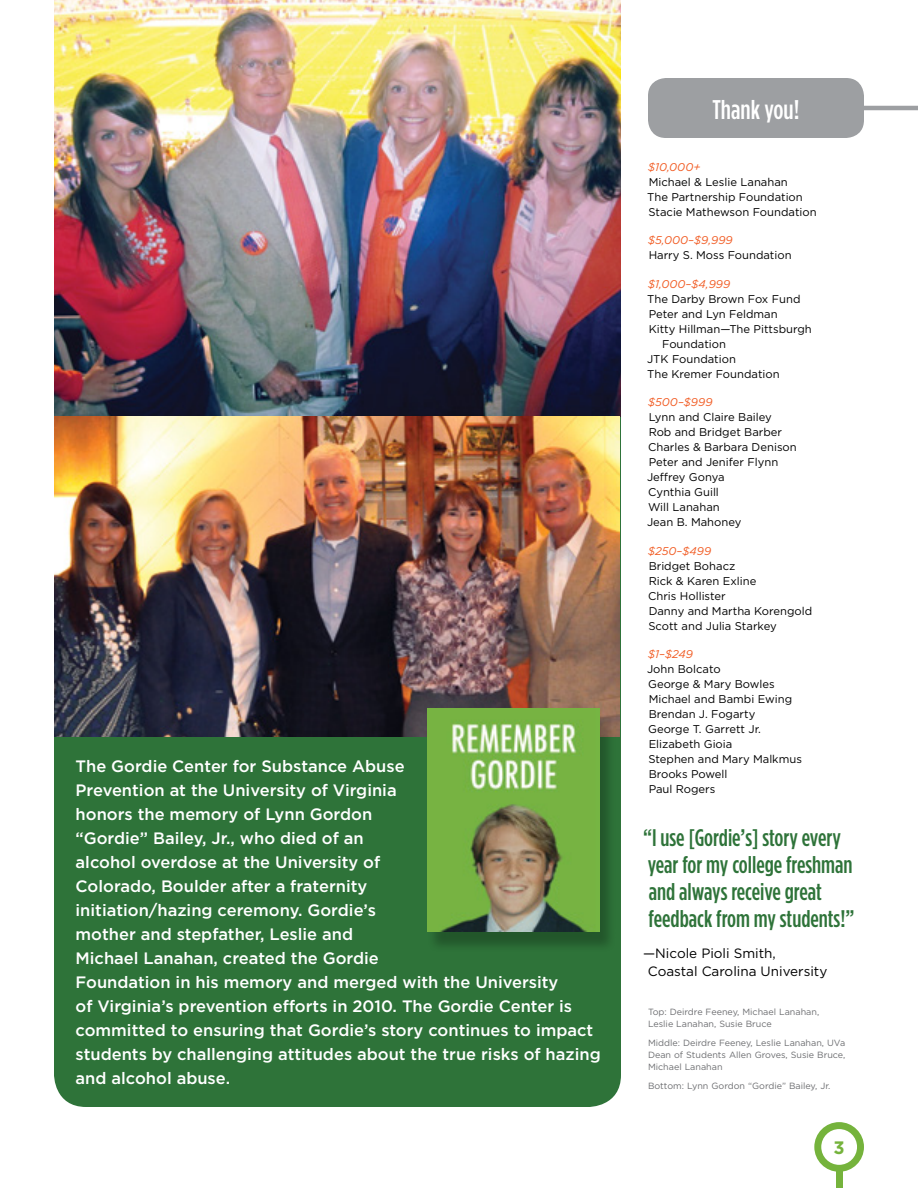
<style>
.page{position:relative;width:918px;height:1188px;background:#fff}
.page>*{position:absolute;margin:0;border:0;box-sizing:border-box;transform-origin:0 0}
.t1{font:500 27px "Gotham Condensed";color:#fff}
.t2{font:500 24px/27px "Gotham Condensed";color:#2e7339}
.t3{font:700 18px "Gotham";color:#75b33c}
.t4{font:500 16.5px/24px "Gotham";color:#fff}
.t5{font:13.5px/18px "Gotham";color:#000}
.t6{font:11.25px/15px "Gotham";color:#000}
.t7{font:italic 11.25px "Gotham";color:#f15c24}
.t8{font:9px/12px "Gotham";color:#6d6e71}
</style>
<div class="page">
<div style="left:54px;top:736px;width:567px;height:371px;background:#2e7339"></div>
<hr style="left:852px;top:106px;width:66px;height:4px;background:#9d9fa2">
<div style="left:648px;top:78px;width:216px;height:60px;background:#9d9fa2;border-radius:18px"></div>
<div style="left:814px;top:1122px;width:50px;height:50px;background:#75b33c;border-radius:50%"></div>
<div style="left:836px;top:1169px;width:6px;height:19px;background:#75b33c"></div>
<div style="left:821px;top:1129px;width:36px;height:36px;background:#fff;border-radius:50%"></div>
<img style="left:54px;top:0;width:567px;height:736px">
<div style="left:427px;top:713px;width:189px;height:239px;background:#000;opacity:.25"></div>
<img style="left:428px;top:708px;width:172px;height:223px">
<p class="t4" style="left:76px;top:754px;width:527px">The Gordie Center for Substance Abuse<br>Prevention at the University of Virginia<br>honors the memory of Lynn Gordon<br>“Gordie” Bailey, Jr., who died of an<br>alcohol overdose at the University of<br>Colorado, Boulder after a fraternity<br>initiation/hazing ceremony. Gordie’s<br>mother and stepfather, Leslie and<br>Michael Lanahan, created the Gordie<br>Foundation in his memory and merged with the University<br>of Virginia’s prevention efforts in 2010. The Gordie Center is committed to ensuring that Gordie’s story continues to impact students by challenging attitudes about the true risks of hazing and alcohol abuse.</p>
<h1 class="t1" style="left:712px;top:94px;width:89px">Thank you!</h1>
<p class="t7" style="left:648px;top:160px;width:54px">$10,000+</p>
<p class="t6" style="left:647px;top:174px;width:171px">Michael &amp; Leslie Lanahan<br>The Partnership Foundation<br>Stacie Mathewson Foundation</p>
<p class="t7" style="left:648px;top:233px;width:86px">$5,000–$9,999</p>
<p class="t6" style="left:649px;top:248px;width:144px">Harry S. Moss Foundation</p>
<p class="t7" style="left:648px;top:277px;width:84px">$1,000–$4,999</p>
<p class="t6" style="left:647px;top:291px;width:155px">The Darby Brown Fox Fund</p>
<p class="t6" style="left:649px;top:306px;width:131px">Peter and Lyn Feldman</p>
<p class="t6" style="left:649px;top:321px;width:165px">Kitty Hillman—The Pittsburgh</p>
<p class="t6" style="left:662px;top:336px;width:65px">Foundation</p>
<p class="t6" style="left:647px;top:351px;width:90px">JTK Foundation</p>
<p class="t6" style="left:647px;top:366px;width:134px">The Kremer Foundation</p>
<p class="t7" style="left:648px;top:395px;width:66px">$500–$999</p>
<p class="t6" style="left:647px;top:410px;width:151px">Lynn and Claire Bailey<br>Rob and Bridget Barber<br>Charles &amp; Barbara Denison<br>Peter and Jenifer Flynn<br>Jeffrey Gonya<br>Cynthia Guill<br>Will Lanahan<br>Jean B. Mahoney</p>
<p class="t7" style="left:648px;top:544px;width:65px">$250–$499</p>
<p class="t6" style="left:648px;top:558px;width:166px">Bridget Bohacz<br>Rick &amp; Karen Exline<br>Chris Hollister<br>Danny and Martha Korengold<br>Scott and Julia Starkey</p>
<p class="t7" style="left:648px;top:647px;width:46px">$1–$249</p>
<p class="t6" style="left:647px;top:662px;width:156px">John Bolcato<br>George &amp; Mary Bowles<br>Michael and Bambi Ewing<br>Brendan J. Fogarty<br>George T. Garrett Jr.<br>Elizabeth Gioia<br>Stephen and Mary Malkmus<br>Brooks Powell<br>Paul Rogers</p>
<h2 class="t2" style="left:643px;top:824px;width:213px">“I use [Gordie’s] story every year for my college freshman and always receive great feedback from my students!”</h2>
<p class="t5" style="left:648px;top:944px;width:181px;text-indent:-5px">—Nicole Pioli Smith,<br>Coastal Carolina University</p>
<p class="t8" style="left:648px;top:1006px;width:173px">Top: Deirdre Feeney, Michael Lanahan,<br>Leslie Lanahan, Susie Bruce</p>
<p class="t8" style="left:648px;top:1036px;width:199px;text-align:justify">Middle: Deirdre Feeney, Leslie Lanahan, UVa Dean of Students Allen Groves, Susie Bruce, Michael Lanahan</p>
<p class="t8" style="left:648px;top:1079px;width:184px">Bottom: Lynn Gordon “Gordie” Bailey, Jr.</p>
<h3 class="t3" style="left:834px;top:1136px;width:13px">3</h3>
</div>
